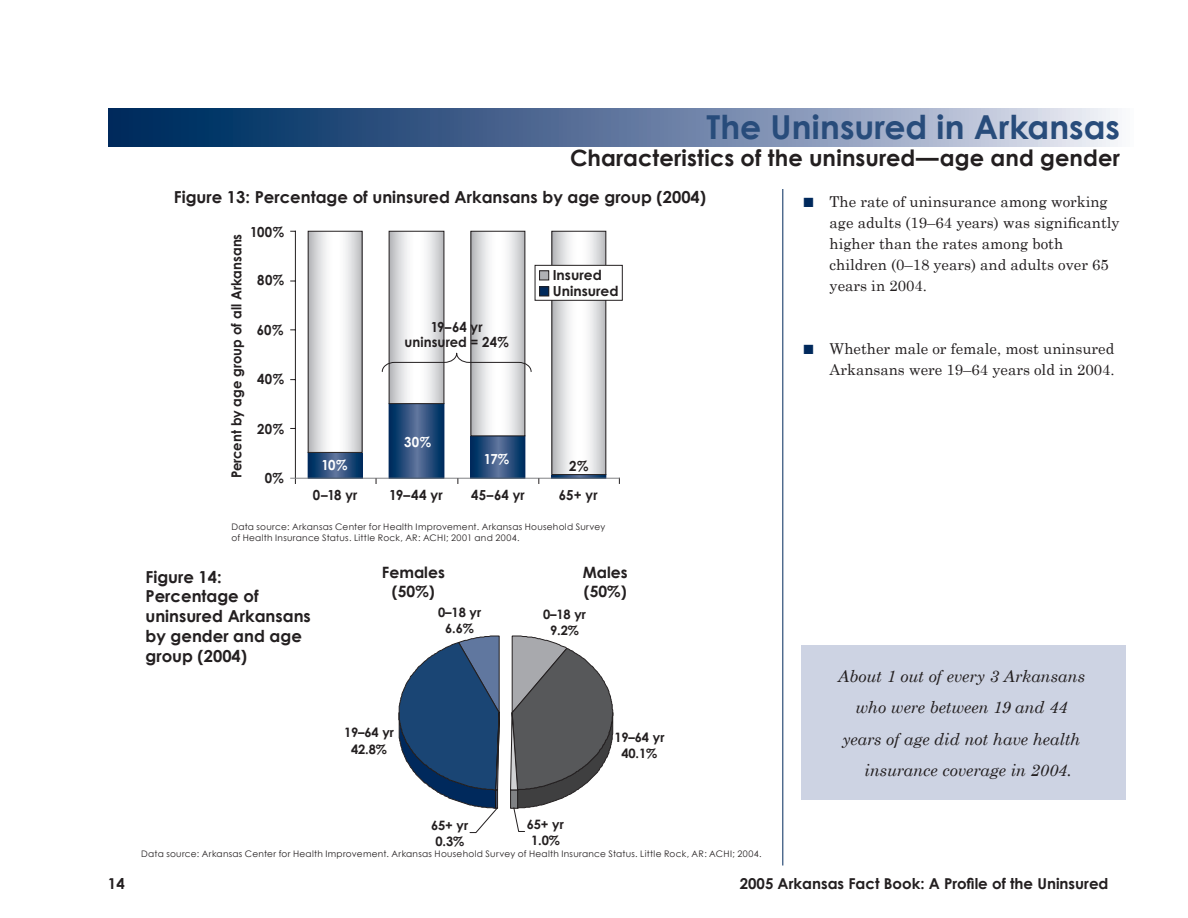
<style>
.page{position:relative;width:1188px;height:918px;background:#fff}
.page>*{position:absolute;margin:0;border:0;box-sizing:border-box;transform-origin:0 0}
.t1{font:700 33px "Century Gothic";letter-spacing:.005em;color:#284c7b}
.t2{font:700 22.5px "Century Gothic";letter-spacing:.005em;color:#231f20}
.t3{font:700 16.5px/19.8px "Century Gothic";color:#231f20}
.t4{font:italic 16.5px "Century Schoolbook";letter-spacing:-.01em;color:#231f20}
.t5{font:700 15.6px/18.8px "Century Gothic";color:#231f20;text-align:center}
.t6{font:15px/21px "Century Schoolbook";color:#231f20}
.t7{font:700 15px "Century Gothic";color:#231f20}
.t8{font:700 13.8px/14.9px "Century Gothic";color:#231f20;text-align:center;scale:.95 1}
.t9{font:700 13.8px "Century Gothic";color:#231f20}
.t10{font:700 13.8px "Century Gothic";color:#fff;scale:.95 1}
.t11{font:700 12.9px/16.2px "Century Gothic";letter-spacing:-.015em;color:#231f20;text-align:center}
.t12{font:9px/10.8px "Century Gothic";letter-spacing:.03em;color:#231f20}
.s1{font-size:34.5px;color:#00295c}
</style>
<div class="page">
<hr style="left:783px;top:189px;width:1px;height:677px;background:#00295c">
<svg style="left:310px;top:454px;width:50px;height:22px"></svg>
<div style="left:308px;top:452px;width:54px;height:26px;border:1px solid #00295c"></div>
<svg style="left:391px;top:405px;width:51px;height:71px;background:#2b507d"></svg>
<div style="left:389px;top:403px;width:55px;height:75px;border:1px solid #00295c"></div>
<svg style="left:473px;top:438px;width:50px;height:38px;background:#2b507d"></svg>
<div style="left:471px;top:436px;width:54px;height:42px;border:1px solid #00295c"></div>
<div style="left:552px;top:474px;width:54px;height:4px;border:1px solid #00295c"></div>
<svg style="left:310px;top:233px;width:50px;height:218px"></svg>
<div style="left:308px;top:231px;width:54px;height:222px;border:1px solid #231f20"></div>
<svg style="left:391px;top:233px;width:51px;height:169px"></svg>
<div style="left:389px;top:231px;width:55px;height:173px;border:1px solid #231f20"></div>
<svg style="left:473px;top:233px;width:50px;height:201px"></svg>
<svg style="left:554px;top:233px;width:50px;height:240px"></svg>
<div style="left:552px;top:231px;width:54px;height:244px;border:1px solid #231f20"></div>
<hr style="left:295px;top:231px;width:1px;height:252px;background:#231f20">
<hr style="left:290px;top:478px;width:330px;height:1px;background:#808285">
<svg style="left:381px;top:352px;width:151px;height:21px"></svg>
<div style="left:535px;top:265px;width:87px;height:35px;background:#fff"></div>
<div style="left:535px;top:265px;width:88px;height:36px;border:1px solid #231f20"></div>
<div style="left:540px;top:287px;width:9px;height:9px;background:#00295c"></div>
<div style="left:539px;top:287px;width:10px;height:9px;border:1px solid #231f20"></div>
<div style="left:540px;top:271px;width:9px;height:9px;background:#b0b1b5"></div>
<div style="left:539px;top:271px;width:10px;height:9px;border:1px solid #231f20"></div>
<div style="left:801px;top:646px;width:325px;height:154px;background:#cdd3e3"></div>
<svg style="left:399px;top:635px;width:101px;height:198px"></svg>
<svg style="left:510px;top:635px;width:103px;height:197px"></svg>
<svg style="left:108px;top:108px;width:1010px;height:38px;background:#637ca1"></svg>
<h1 class="t1" style="left:706px;top:102px;width:415px">The Uninsured in Arkansas</h1>
<h2 class="t2" style="left:570px;top:140px;width:551px">Characteristics of the uninsured—age and gender</h2>
<h3 class="t3" style="left:174px;top:187px;width:534px">Figure 13: Percentage of uninsured Arkansans by age group (2004)</h3>
<h3 class="t8" style="left:250px;top:224px;width:37px">100%</h3>
<h3 class="t8" style="left:228px;top:478px;width:259px;rotate:-90deg">Percent by age group of all Arkansans</h3>
<h3 class="t8" style="left:257px;top:272px;width:30px">80%</h3>
<h3 class="t8" style="left:257px;top:322px;width:30px">60%</h3>
<h3 class="t8" style="left:257px;top:371px;width:30px">40%</h3>
<h3 class="t8" style="left:257px;top:421px;width:30px">20%</h3>
<h3 class="t8" style="left:265px;top:470px;width:22px">0%</h3>
<h3 class="t9" style="left:553px;top:264px;width:51px">Insured</h3>
<h3 class="t10" style="left:321px;top:455px;width:29px">10%</h3>
<h3 class="t8" style="left:405px;top:319px;width:111px">19–64 yr uninsured = 24%</h3>
<h3 class="t10" style="left:404px;top:431px;width:30px">30%</h3>
<h3 class="t10" style="left:484px;top:449px;width:28px">17%</h3>
<h3 class="t9" style="left:553px;top:281px;width:67px">Uninsured</h3>
<h3 class="t8" style="left:569px;top:458px;width:22px">2%</h3>
<h3 class="t8" style="left:313px;top:487px;width:48px">0–18 yr</h3>
<h3 class="t9" style="left:389px;top:485px;width:55px">19–44 yr</h3>
<h3 class="t8" style="left:471px;top:487px;width:58px">45–64 yr</h3>
<h3 class="t8" style="left:559px;top:487px;width:42px">65+ yr</h3>
<p class="t12" style="left:231px;top:521px;width:375px">Data source: Arkansas Center for Health Improvement. Arkansas Household Survey of Health Insurance Status. Little Rock, AR: ACHI; 2001 and 2004.</p>
<h3 class="t3" style="left:146px;top:566px;width:167px">Figure 14:<br>Percentage of uninsured Arkansans by gender and age group (2004)</h3>
<h3 class="t5" style="left:382px;top:563px;width:65px">Females (50%)</h3>
<h3 class="t5" style="left:583px;top:563px;width:46px;text-align:left">Males (50%)</h3>
<h3 class="t11" style="left:344px;top:724px;width:52px">19–64 yr<br>42.8%</h3>
<h3 class="t11" style="left:438px;top:604px;width:45px">0–18 yr<br>6.6%</h3>
<h3 class="t11" style="left:431px;top:816px;width:39px">65+ yr<br>0.3%</h3>
<h3 class="t11" style="left:543px;top:606px;width:45px">0–18 yr<br>9.2%</h3>
<h3 class="t11" style="left:527px;top:815px;width:39px">65+ yr<br>1.0%</h3>
<h3 class="t11" style="left:614px;top:728px;width:52px">19–64 yr<br>40.1%</h3>
<p class="t12" style="left:141px;top:848px;width:622px">Data source: Arkansas Center for Health Improvement. Arkansas Household Survey of Health Insurance Status. Little Rock, AR: ACHI; 2004.</p>
<h3 class="t6" style="left:830px;top:190px;width:292px;text-indent:-27px"><span class="s1">▪</span> The rate of uninsurance among working age adults (19–64 years) was significantly higher than the rates among both children (0–18 years) and adults over 65 years in 2004.</h3>
<h3 class="t6" style="left:803px;top:337px;width:314px;text-align:right"><span class="s1">▪</span> Whether male or female, most uninsured<br>Arkansans were 19–64 years old in 2004.</h3>
<h3 class="t4" style="left:838px;top:663px;width:249px">About 1 out of every 3 Arkansans</h3>
<h3 class="t4" style="left:855px;top:695px;width:214px">who were between 19 and 44</h3>
<h3 class="t4" style="left:843px;top:726px;width:239px">years of age did not have health</h3>
<h3 class="t4" style="left:865px;top:758px;width:209px">insurance coverage in 2004.</h3>
<h3 class="t7" style="left:108px;top:872px;width:18px">14</h3>
<h3 class="t7" style="left:740px;top:872px;width:370px">2005 Arkansas Fact Book: A Profile of the Uninsured</h3>
</div>
